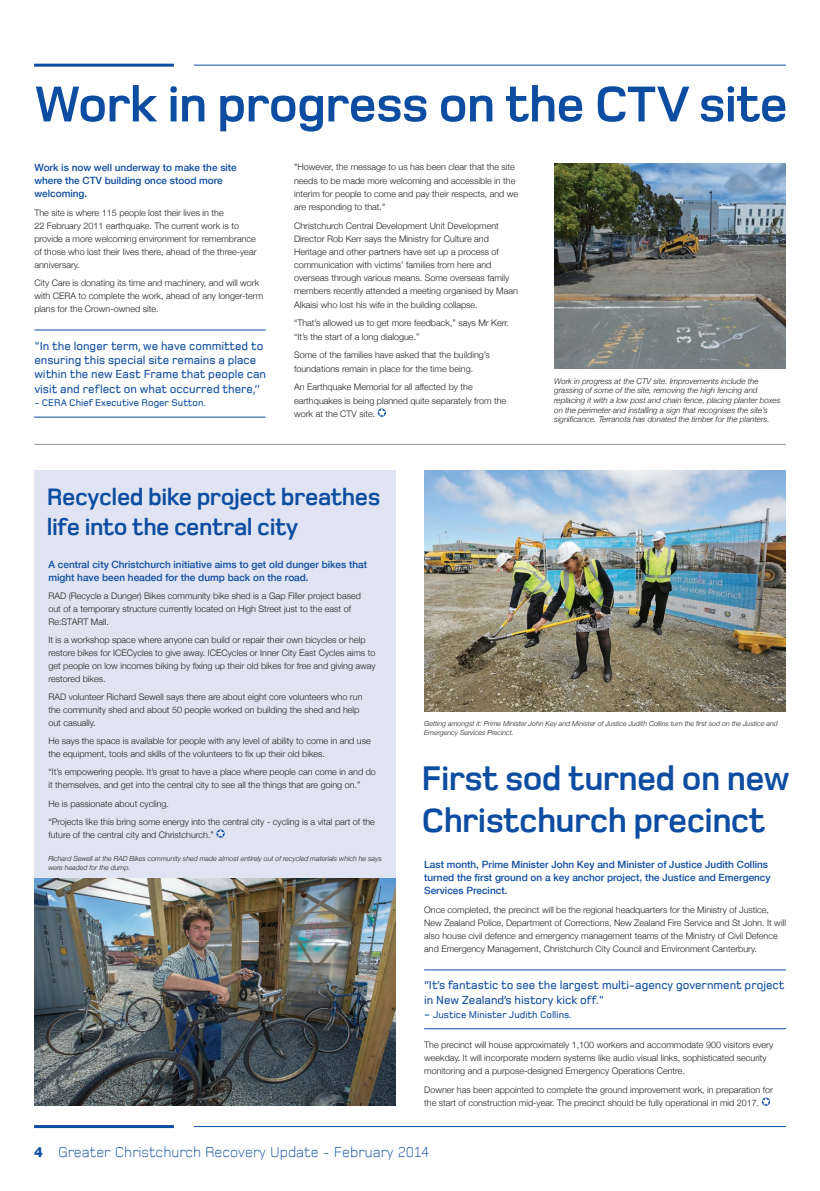
<style>
.page{position:relative;width:820px;height:1191px;background:#fff}
.page>*{position:absolute;margin:0;border:0;box-sizing:border-box;transform-origin:0 0}
.Main_Head{font:700 52.2px "Foundry Monoline";letter-spacing:-.02em;color:#0d4da1}
.Main_Head-2{font:700 35.2px/42.2px "Foundry Monoline";letter-spacing:-.02em;color:#0d4da1}
.Main_Head-3{font:700 24.5px/29.4px "Foundry Monoline";letter-spacing:-.02em;color:#0d4da1}
.t1{font:300 14.9px "Foundry Monoline";color:#0d4da1}
.BODY_Text{font:500 12px/14.4px "Foundry Monoline";color:#0d4da1}
.BODY_Text-2{font:500 10px/13px "Helvetica Neue";color:#0d4da1}
.BODY_Text-3{font:500 10px "Foundry Monoline";color:#0d4da1}
.BODY_Text-4{font:300 9px/13px "Helvetica Neue";color:#231f20}
.t2{font:italic 300 8px/9.6px "Helvetica Neue";color:#231f20}
.t3{font:italic 300 7px/8.4px "Helvetica Neue";color:#231f20}
.s1{font-size:12px}
.s2{font-family:"Helvetica Neue LT Std";font-weight:800;font-size:14px}
</style>
<div class="page">
<hr style="left:34px;top:1125px;width:140px;height:3px;background:#0d4da1">
<hr style="left:194px;top:1126px;width:591px;height:1px;background:#0d4da1">
<hr style="left:34px;top:64px;width:140px;height:3px;background:#0d4da1">
<hr style="left:194px;top:65px;width:591px;height:1px;background:#0d4da1">
<svg style="left:377px;top:408px;width:9px;height:9px"></svg>
<img style="left:554px;top:164px;width:231px;height:205px">
<hr style="left:34px;top:444px;width:751px;height:1px;background:#939598">
<img style="left:424px;top:471px;width:361px;height:240px">
<div style="left:34px;top:471px;width:361px;height:635px;background:#e0e4f2"></div>
<svg style="left:216px;top:829px;width:8px;height:8px"></svg>
<img style="left:34px;top:878px;width:361px;height:228px">
<hr style="left:34px;top:330px;width:232px;height:1px;background:#0d4da1">
<hr style="left:34px;top:417px;width:231px;height:1px;background:#0d4da1">
<svg style="left:761px;top:1097px;width:8px;height:8px"></svg>
<hr style="left:424px;top:969px;width:361px;height:1px;background:#0d4da1">
<hr style="left:424px;top:1028px;width:361px;height:1px;background:#0d4da1">
<p class="Main_Head" style="left:34px;top:76px;width:755px">Work in progress on the CTV site</p>
<p class="BODY_Text-2" style="left:34px;top:160px;width:204px">Work is now well underway to make the site where the CTV building once stood more welcoming.</p>
<p class="BODY_Text-4" style="left:34px;top:205px;width:223px">The site is where 115 people lost their lives in the<br>22 February 2011 earthquake. The current work is to provide a more welcoming environment for remembrance of those who lost their lives there, ahead of the three-year anniversary.</p>
<p class="BODY_Text-4" style="left:34px;top:276px;width:230px">City Care is donating its time and machinery, and will work with CERA to complete the work, ahead of any longer-term plans for the Crown-owned site.</p>
<p class="BODY_Text" style="left:34px;top:338px;width:233px">"In the longer term, we have committed to ensuring this special site remains a place within the new East Frame that people can visit and reflect on what occurred there,’’</p>
<p class="BODY_Text-3" style="left:34px;top:397px;width:173px">- CERA Chief Executive Roger Sutton.</p>
<p class="BODY_Text-4" style="left:294px;top:160px;width:225px">"However, the message to us has been clear that the site needs to be made more welcoming and accessible in the interim for people to come and pay their respects, and we are responding to that."</p>
<p class="BODY_Text-4" style="left:294px;top:218px;width:225px">Christchurch Central Development Unit Development Director Rob Kerr says the Ministry for Culture and Heritage and other partners have set up a process of communication with victims’ families from here and overseas through various means. Some overseas family members recently attended a meeting organised by Maan Alkaisi who lost his wife in the building collapse.</p>
<p class="BODY_Text-4" style="left:294px;top:316px;width:216px">“That’s allowed us to get more feedback,” says Mr Kerr. “It’s the start of a long dialogue.”</p>
<p class="BODY_Text-4" style="left:294px;top:348px;width:197px">Some of the families have asked that the building’s foundations remain in place for the time being.</p>
<p class="BODY_Text-4" style="left:294px;top:380px;width:213px">An Earthquake Memorial for all affected by the earthquakes is being planned quite separately from the work at the CTV site.</p>
<p class="t2" style="left:554px;top:376px;width:228px">Work in progress at the CTV site. Improvements include the grassing of some of the site, removing the high fencing and replacing it with a low post and chain fence, placing planter boxes on the perimeter and installing a sign that recognises the site’s significance. Terranota has donated the timber for the planters.</p>
<p class="Main_Head-3" style="left:47px;top:482px;width:335px">Recycled bike project breathes life into the central city</p>
<p class="BODY_Text-2" style="left:48px;top:557px;width:320px">A central city Christchurch initiative aims to get old dunger bikes that might have been headed for the dump back on the road.</p>
<p class="BODY_Text-4" style="left:48px;top:589px;width:314px">RAD (Recycle a Dunger) Bikes community bike shed is a Gap Filler project based out of a temporary structure currently located on High Street just to the east of<br>Re:START Mall.</p>
<p class="BODY_Text-4" style="left:48px;top:633px;width:329px">It is a workshop space where anyone can build or repair their own bicycles or help restore bikes for ICECycles to give away. ICECycles or Inner City East Cycles aims to get people on low incomes biking by fixing up their old bikes for free and giving away restored bikes.</p>
<p class="BODY_Text-4" style="left:48px;top:690px;width:315px">RAD volunteer Richard Sewell says there are about eight core volunteers who run the community shed and about 50 people worked on building the shed and help out casually.</p>
<p class="BODY_Text-4" style="left:48px;top:734px;width:324px">He says the space is available for people with any level of ability to come in and use the equipment, tools and skills of the volunteers to fix up their old bikes.</p>
<p class="BODY_Text-4" style="left:48px;top:765px;width:329px">“It’s empowering people. It’s great to have a place where people can come in and do it themselves, and get into the central city to see all the things that are going on.”</p>
<p class="BODY_Text-4" style="left:48px;top:796px;width:122px">He is passionate about cycling.</p>
<p class="BODY_Text-4" style="left:48px;top:814px;width:328px">“Projects like this bring some energy into the central city - cycling is a vital part of the future of the central city and Christchurch.”</p>
<p class="t3" style="left:48px;top:854px;width:335px">Richard Sewell at the RAD Bikes community shed made almost entirely out of recycled materials which he says were headed for the dump.</p>
<p class="BODY_Text-2" style="left:424px;top:858px;width:348px">Last month, Prime Minister John Key and Minister of Justice Judith Collins turned the first ground on a key anchor project, the Justice and Emergency<br>Services Precinct.</p>
<p class="BODY_Text-4" style="left:424px;top:903px;width:363px">Once completed, the precinct will be the regional headquarters for the Ministry of Justice, New Zealand Police, Department of Corrections, New Zealand Fire Service and St John. It will also house civil defence and emergency management teams of the Ministry of Civil Defence and Emergency Management, Christchurch City Council and Environment Canterbury.</p>
<p class="BODY_Text" style="left:424px;top:978px;width:361px">“It’s fantastic to see the largest multi-agency government project in New Zealand’s history kick off."</p>
<p class="BODY_Text-3" style="left:424px;top:1009px;width:149px"><span class="s1">-</span> Justice Minister Judith Collins.</p>
<p class="BODY_Text-4" style="left:424px;top:1037px;width:350px">The precinct will house approximately 1,100 workers and accommodate 900 visitors every weekday. It will incorporate modern systems like audio visual links, sophisticated security monitoring and a purpose-designed Emergency Operations Centre.</p>
<p class="BODY_Text-4" style="left:424px;top:1082px;width:350px">Downer has been appointed to complete the ground improvement work, in preparation for the start of construction mid-year. The precinct should be fully operational in mid 2017.</p>
<p class="t3" style="left:424px;top:719px;width:355px">Getting amongst it: Prime Minister John Key and Minister of Justice Judith Collins turn the first sod on the Justice and<br>Emergency Services Precinct.</p>
<p class="Main_Head-2" style="left:421px;top:757px;width:369px">First sod turned on new<br>Christchurch precinct</p>
<h3 class="t1" style="left:34px;top:1143px;width:396px"><span class="s2">4</span> Greater Christchurch Recovery Update - February 2014</h3>
</div>
